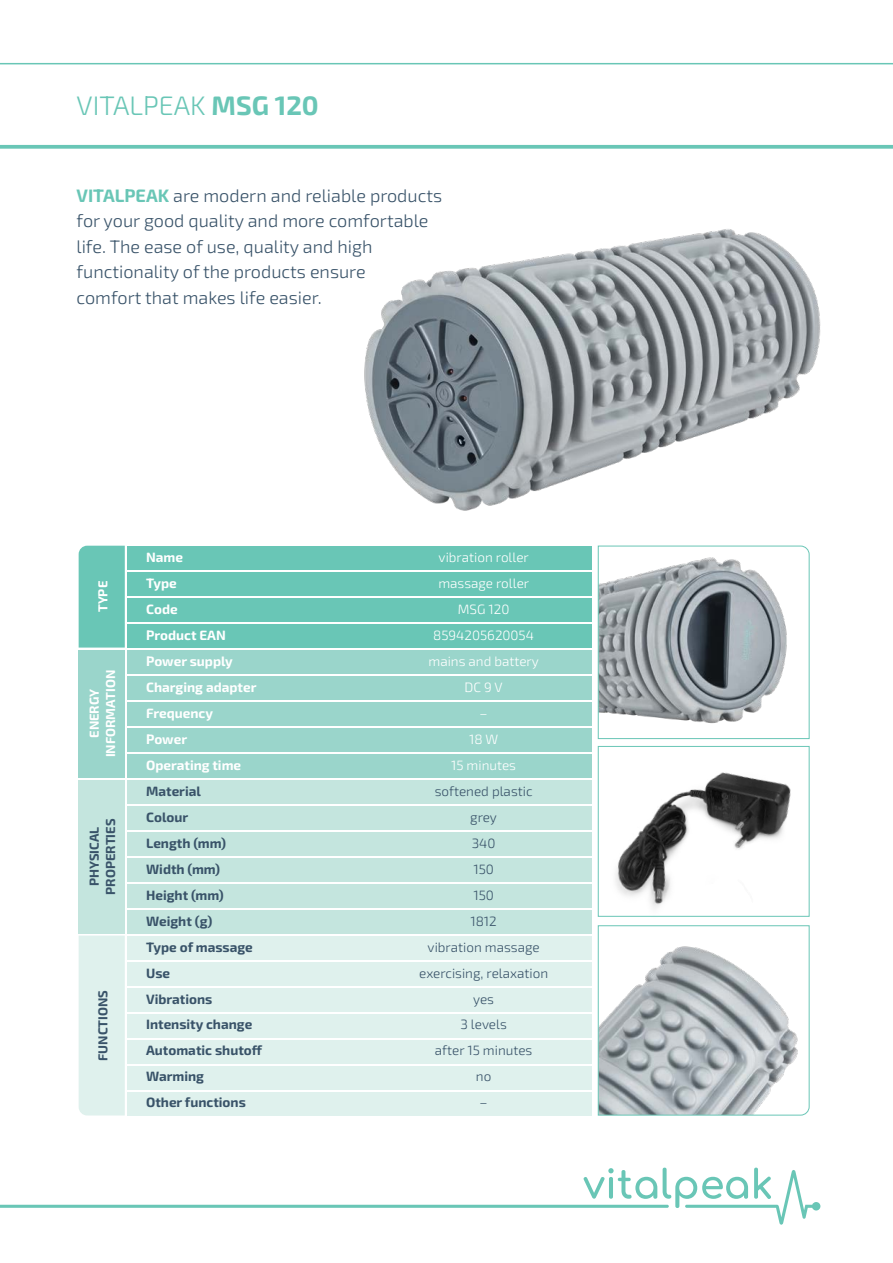
<style>
.page{position:relative;width:893px;height:1263px;background:#fff}
.page>*{position:absolute;margin:0;border:0;box-sizing:border-box;transform-origin:0 0}
.t1{font:300 26.7px "Exo 2";color:#69c6b6}
.t2{font:300 18px/25.5px "Exo 2";color:#395369}
.t3{font:700 13.5px "Exo 2";color:#395369}
.t4{font:300 13.5px "Exo 2";color:#395369}
.t5{font:300 13.5px "Exo 2";color:#fff}
.t6{font:700 13.5px "Exo 2";color:#fff}
.t7{font:700 13.05px "Exo 2";color:#395369}
.t8{font:700 13.05px "Exo 2";color:#fff}
.s1{font-weight:700}
.s2{font-weight:700;color:#69c6b6}
</style>
<div class="page">
<svg style="left:0;top:145px;width:893px;height:4px"></svg>
<hr style="left:0;top:63px;width:893px;height:1px;background:#69c6b6">
<img style="left:342px;top:64px;width:548px;height:447px">
<img style="left:559px;top:725px;width:251px;height:235px">
<svg style="left:597px;top:545px;width:213px;height:194px"></svg>
<div style="left:598px;top:746px;width:211px;height:171px;border:1px solid #69c6b6"></div>
<svg style="left:597px;top:925px;width:213px;height:191px"></svg>
<svg style="left:0;top:1167px;width:820px;height:58px"></svg>
<div style="left:127px;top:546px;width:465px;height:24px;background:#69c6b6"></div>
<div style="left:127px;top:650px;width:465px;height:23px;background:#9ad5cb"></div>
<div style="left:127px;top:754px;width:465px;height:23px;background:#9ad5cb"></div>
<div style="left:127px;top:572px;width:465px;height:24px;background:#69c6b6"></div>
<div style="left:127px;top:676px;width:465px;height:23px;background:#9ad5cb"></div>
<div style="left:127px;top:780px;width:465px;height:23px;background:#c4e5de"></div>
<div style="left:127px;top:858px;width:465px;height:23px;background:#c4e5de"></div>
<div style="left:127px;top:961px;width:465px;height:24px;background:#dff1ed"></div>
<div style="left:127px;top:1065px;width:465px;height:24px;background:#dff1ed"></div>
<div style="left:127px;top:598px;width:465px;height:24px;background:#69c6b6"></div>
<div style="left:127px;top:702px;width:465px;height:23px;background:#9ad5cb"></div>
<div style="left:127px;top:806px;width:465px;height:23px;background:#c4e5de"></div>
<div style="left:127px;top:884px;width:465px;height:23px;background:#c4e5de"></div>
<div style="left:127px;top:987px;width:465px;height:24px;background:#dff1ed"></div>
<div style="left:127px;top:1091px;width:465px;height:24px;background:#dff1ed"></div>
<div style="left:127px;top:624px;width:465px;height:23px;background:#69c6b6"></div>
<div style="left:127px;top:728px;width:465px;height:23px;background:#9ad5cb"></div>
<div style="left:127px;top:832px;width:465px;height:23px;background:#c4e5de"></div>
<div style="left:127px;top:910px;width:465px;height:23px;background:#c4e5de"></div>
<div style="left:127px;top:1013px;width:465px;height:24px;background:#dff1ed"></div>
<div style="left:127px;top:935px;width:465px;height:24px;background:#dff1ed"></div>
<div style="left:127px;top:1039px;width:465px;height:24px;background:#dff1ed"></div>
<div style="left:79px;top:650px;width:46px;height:127px;background:#9ad5cb"></div>
<div style="left:79px;top:780px;width:46px;height:153px;background:#c4e5de"></div>
<div style="left:79px;top:546px;width:46px;height:101px;background:#69c6b6"></div>
<div style="left:79px;top:936px;width:46px;height:179px;background:#dff1ed"></div>
<p class="t1" style="left:77px;top:87px;width:244px">VITALPEAK <span class="s1">MSG 120</span></p>
<p class="t2" style="left:77px;top:182px;width:367px"><span class="s2">VITALPEAK</span> are modern and reliable products for your good quality and more comfortable life. The ease of use, quality and high functionality of the products ensure<br>comfort that makes life easier.</p>
<p class="t8" style="left:94px;top:612px;width:33px;rotate:-90deg">TYPE</p>
<p class="t8" style="left:101px;top:757px;width:89px;rotate:-90deg">INFORMATION</p>
<p class="t8" style="left:85px;top:738px;width:51px;rotate:-90deg">ENERGY</p>
<p class="t7" style="left:85px;top:886px;width:61px;rotate:-90deg">PHYSICAL</p>
<p class="t7" style="left:101px;top:894px;width:78px;rotate:-90deg">PROPERTIES</p>
<p class="t7" style="left:94px;top:1061px;width:72px;rotate:-90deg">FUNCTIONS</p>
<p class="t6" style="left:146px;top:548px;width:38px">Name</p>
<p class="t5" style="left:439px;top:548px;width:92px">vibration roller</p>
<p class="t6" style="left:146px;top:574px;width:32px">Type</p>
<p class="t5" style="left:438px;top:574px;width:92px">massage roller</p>
<p class="t6" style="left:146px;top:600px;width:33px">Code</p>
<p class="t5" style="left:458px;top:600px;width:53px">MSG 120</p>
<p class="t6" style="left:146px;top:626px;width:81px">Product EAN</p>
<p class="t5" style="left:433px;top:626px;width:102px">8594205620054</p>
<p class="t6" style="left:146px;top:652px;width:88px">Power supply</p>
<p class="t5" style="left:429px;top:652px;width:112px">mains and battery</p>
<p class="t6" style="left:146px;top:678px;width:112px">Charging adapter</p>
<p class="t5" style="left:465px;top:678px;width:40px">DC 9 V</p>
<p class="t6" style="left:146px;top:704px;width:68px">Frequency</p>
<p class="t5" style="left:480px;top:704px;width:10px">–</p>
<p class="t6" style="left:146px;top:730px;width:42px">Power</p>
<p class="t5" style="left:469px;top:730px;width:31px">18 W</p>
<p class="t6" style="left:146px;top:756px;width:97px">Operating time</p>
<p class="t5" style="left:451px;top:756px;width:66px">15 minutes</p>
<p class="t3" style="left:146px;top:782px;width:56px">Material</p>
<p class="t4" style="left:435px;top:782px;width:99px">softened plastic</p>
<p class="t3" style="left:146px;top:808px;width:44px">Colour</p>
<p class="t4" style="left:470px;top:808px;width:28px">grey</p>
<p class="t3" style="left:146px;top:833px;width:81px">Length (mm)</p>
<p class="t4" style="left:472px;top:833px;width:25px">340</p>
<p class="t3" style="left:146px;top:859px;width:76px">Width (mm)</p>
<p class="t4" style="left:473px;top:859px;width:22px">150</p>
<p class="t3" style="left:146px;top:885px;width:79px">Height (mm)</p>
<p class="t4" style="left:473px;top:885px;width:22px">150</p>
<p class="t3" style="left:146px;top:911px;width:68px">Weight (g)</p>
<p class="t4" style="left:470px;top:911px;width:28px">1812</p>
<p class="t3" style="left:146px;top:937px;width:108px">Type of massage</p>
<p class="t4" style="left:428px;top:937px;width:114px">vibration massage</p>
<p class="t3" style="left:146px;top:963px;width:26px">Use</p>
<p class="t4" style="left:419px;top:963px;width:130px">exercising, relaxation</p>
<p class="t3" style="left:146px;top:989px;width:68px">Vibrations</p>
<p class="t4" style="left:473px;top:989px;width:22px">yes</p>
<p class="t3" style="left:146px;top:1015px;width:108px">Intensity change</p>
<p class="t4" style="left:460px;top:1015px;width:48px">3 levels</p>
<p class="t3" style="left:146px;top:1041px;width:118px">Automatic shutoff</p>
<p class="t4" style="left:435px;top:1041px;width:99px">after 15 minutes</p>
<p class="t3" style="left:146px;top:1067px;width:60px">Warming</p>
<p class="t4" style="left:476px;top:1067px;width:17px">no</p>
<p class="t3" style="left:146px;top:1093px;width:101px">Other functions</p>
<p class="t4" style="left:480px;top:1093px;width:10px">–</p>
</div>
